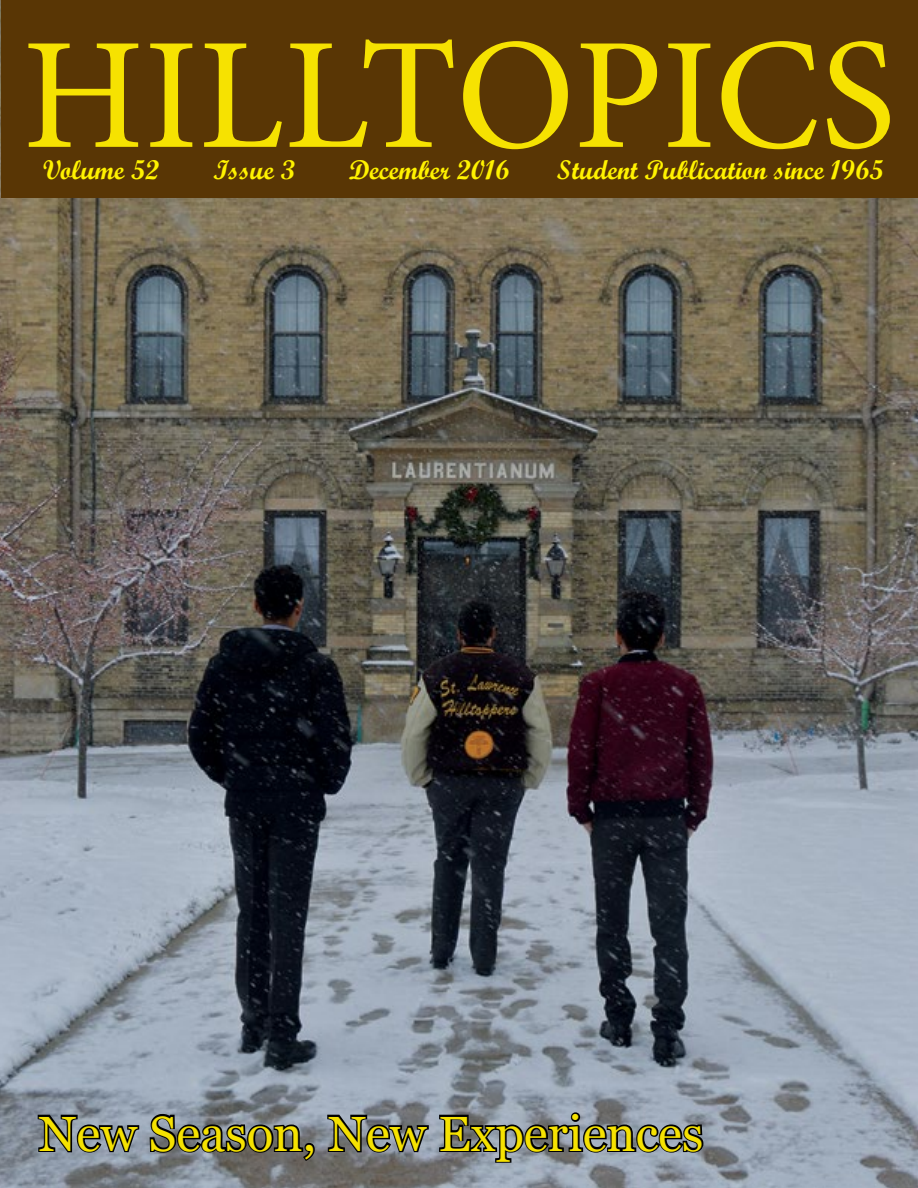
<style>
.page{position:relative;width:918px;height:1188px;background:#fff}
.page>*{position:absolute;margin:0;border:0;box-sizing:border-box;transform-origin:0 0}
.t1{font:159px "Minion Pro";letter-spacing:-.005em;color:#f6e201}
.t2{font:49.5px "Georgia";color:#f6e201}
.t3{font:27px "Script MT Bold";color:#fff200}
</style>
<div class="page">
<img style="left:0;top:0;width:918px;height:1188px">
<div style="left:2px;top:0;width:916px;height:198px;background:#593605"></div>
<svg style="left:36px;top:1113px;width:105px;height:42px;background:#5b636c"></svg>
<svg style="left:148px;top:1112px;width:169px;height:51px;background:#55595d"></svg>
<svg style="left:326px;top:1113px;width:104px;height:42px;background:#555a60"></svg>
<svg style="left:438px;top:1111px;width:267px;height:53px;background:#62686f"></svg>
<h1 class="t1" style="left:22px;top:-10px;width:875px">HILLTOPICS</h1>
<p class="t3" style="left:43px;top:154px;width:118px">Volume 52</p>
<p class="t3" style="left:213px;top:154px;width:83px">Issue 3</p>
<p class="t3" style="left:349px;top:154px;width:162px">December 2016</p>
<p class="t3" style="left:557px;top:154px;width:328px">Student Publication since 1965</p>
<h2 class="t2" style="left:39px;top:1103px;width:667px">New Season, New Experiences</h2>
</div>
